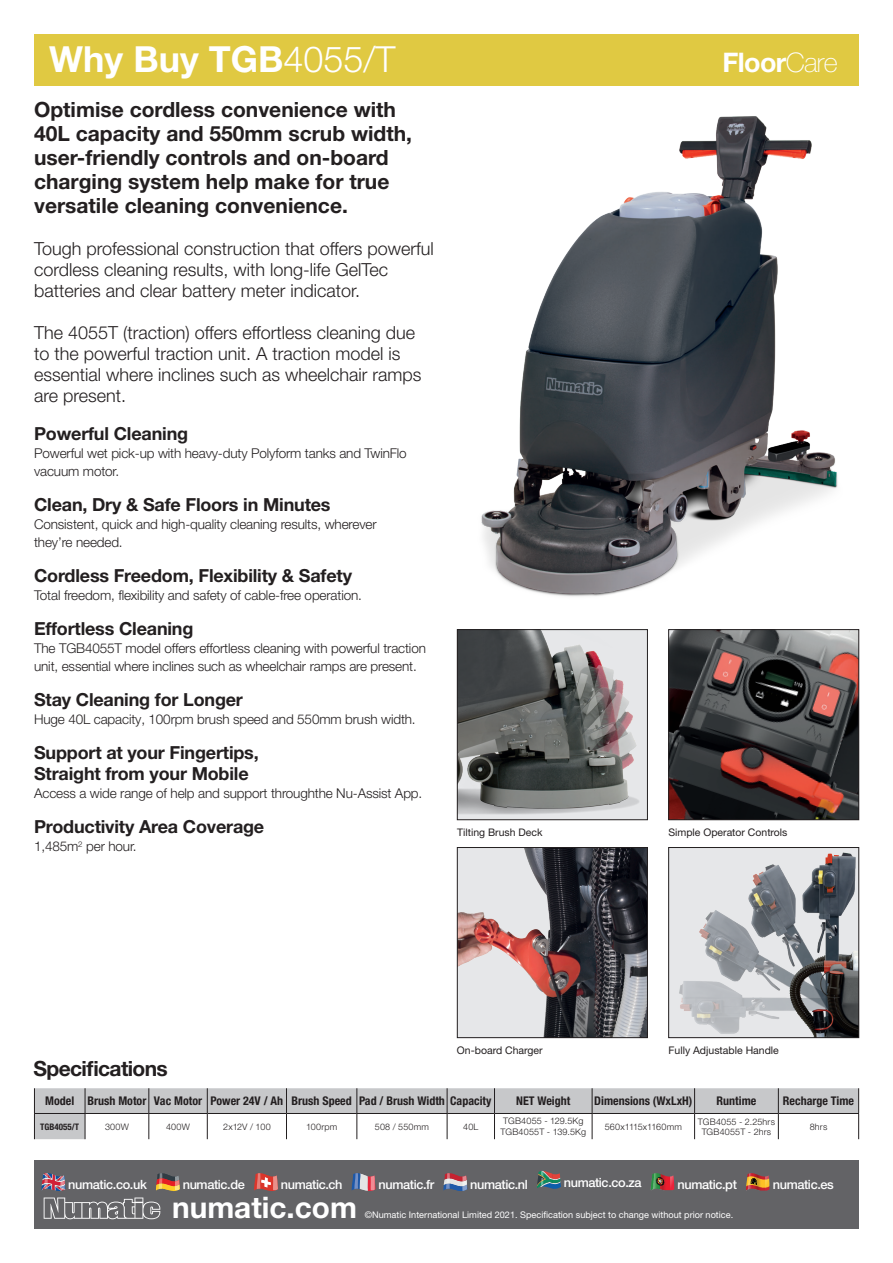
<style>
.page{position:relative;width:893px;height:1263px;background:#fff}
.page>*{position:absolute;margin:0;border:0;box-sizing:border-box;transform-origin:0 0}
.t1{font:700 36px "Helvetica Neue LT Pro";color:#fff}
.t2{font:700 29.7px "Helvetica Neue LT Pro";color:#fff}
.t3{font:700 27px "Helvetica Neue LT Pro";letter-spacing:-.025em;color:#fff}
.t4{font:700 21px/24px "Helvetica Neue LT Pro";color:#231f20}
.t5{font:700 21px "Helvetica Neue LT Pro";letter-spacing:-.03em;color:#231f20}
.t6{font:300 18px/21px "Helvetica Neue LT Pro";color:#231f20}
.t7{font:700 18px/21px "Helvetica Neue LT Pro";letter-spacing:-.01em;color:#231f20}
.t8{font:300 13.5px/18px "Helvetica Neue LT Pro";letter-spacing:-.01em;color:#231f20}
.t9{font:500 12.75px "Helvetica Neue LT Pro";letter-spacing:-.03em;color:#fff}
.t10{font:700 condensed 12px "Helvetica Neue LT Pro";color:#231f20}
.t11{font:10.5px "Helvetica Neue LT Pro";color:#231f20}
.t12{font:9.15px "Helvetica Neue LT Pro";color:#fff}
.t13{font:300 9px/10.5px "Helvetica Neue LT Pro";letter-spacing:.02em;color:#231f20}
.t14{font:300 9px "Helvetica Neue LT Pro";color:#231f20}
.t15{font:700 condensed 9px "Helvetica Neue LT Pro";color:#231f20}
.s1{font-weight:300}
.s2{font-weight:100}
</style>
<div class="page">
<div style="left:34px;top:34px;width:825px;height:51px;background:#e0c942"></div>
<img style="left:463px;top:85px;width:396px;height:512px">
<svg style="left:34px;top:1088px;width:825px;height:51px"></svg>
<img style="left:670px;top:631px;width:187px;height:187px">
<div style="left:668px;top:629px;width:191px;height:191px;border:1px solid #231f20"></div>
<img style="left:459px;top:849px;width:187px;height:187px">
<div style="left:457px;top:847px;width:191px;height:191px;border:1px solid #231f20"></div>
<img style="left:670px;top:849px;width:187px;height:187px">
<div style="left:668px;top:847px;width:191px;height:191px;border:1px solid #231f20"></div>
<img style="left:459px;top:631px;width:187px;height:187px">
<div style="left:457px;top:629px;width:191px;height:191px;border:1px solid #231f20"></div>
<div style="left:34px;top:1161px;width:825px;height:68px;background:#636366"></div>
<svg style="left:44px;top:1197px;width:116px;height:22px"></svg>
<svg style="left:42px;top:1173px;width:24px;height:18px"></svg>
<svg style="left:156px;top:1173px;width:24px;height:18px"></svg>
<svg style="left:254px;top:1173px;width:24px;height:18px"></svg>
<svg style="left:352px;top:1173px;width:24px;height:18px"></svg>
<svg style="left:443px;top:1173px;width:24px;height:18px"></svg>
<svg style="left:537px;top:1171px;width:24px;height:18px"></svg>
<img style="left:651px;top:1173px;width:23px;height:17px">
<img style="left:746px;top:1173px;width:23px;height:17px">
<h1 class="t1" style="left:49px;top:37px;width:348px">Why Buy TGB<span class="s1">4055/T</span></h1>
<h3 class="t4" style="left:34px;top:97px;width:379px">Optimise cordless convenience with 40L capacity and 550mm scrub width, user-friendly controls and on-board charging system help make for true versatile cleaning convenience.</h3>
<h3 class="t6" style="left:34px;top:238px;width:401px">Tough professional construction that offers powerful cordless cleaning results, with long-life GelTec batteries and clear battery meter indicator.</h3>
<h3 class="t6" style="left:34px;top:322px;width:389px">The 4055T (traction) offers effortless cleaning due to the powerful traction unit. A traction model is essential where inclines such as wheelchair ramps are present.</h3>
<h3 class="t7" style="left:34px;top:423px;width:156px">Powerful Cleaning</h3>
<p class="t8" style="left:34px;top:444px;width:374px">Powerful wet pick-up with heavy-duty Polyform tanks and TwinFlo vacuum motor.</p>
<h3 class="t7" style="left:34px;top:494px;width:298px">Clean, Dry &amp; Safe Floors in Minutes</h3>
<p class="t8" style="left:34px;top:515px;width:344px">Consistent, quick and high-quality cleaning results, wherever they’re needed.</p>
<h3 class="t7" style="left:34px;top:565px;width:319px">Cordless Freedom, Flexibility &amp; Safety</h3>
<p class="t8" style="left:34px;top:586px;width:329px">Total freedom, flexibility and safety of cable-free operation.</p>
<h3 class="t7" style="left:34px;top:618px;width:161px">Effortless Cleaning</h3>
<p class="t8" style="left:34px;top:639px;width:393px">The TGB4055T model offers effortless cleaning with powerful traction unit, essential where inclines such as wheelchair ramps are present.</p>
<h3 class="t7" style="left:34px;top:689px;width:210px">Stay Cleaning for Longer</h3>
<p class="t8" style="left:34px;top:710px;width:383px">Huge 40L capacity, 100rpm brush speed and 550mm brush width.</p>
<h3 class="t7" style="left:34px;top:742px;width:226px">Support at your Fingertips,<br>Straight from your Mobile</h3>
<p class="t8" style="left:34px;top:784px;width:390px">Access a wide range of help and support throughthe Nu-Assist App.</p>
<h3 class="t7" style="left:34px;top:816px;width:232px">Productivity Area Coverage</h3>
<p class="t8" style="left:34px;top:837px;width:104px">1,485m<sup>2</sup> per hour.</p>
<p class="t11" style="left:457px;top:826px;width:87px">Tilting Brush Deck</p>
<h3 class="t3" style="left:723px;top:46px;width:117px">Floor<span class="s2">Care</span></h3>
<p class="t11" style="left:668px;top:826px;width:120px">Simple Operator Controls</p>
<h3 class="t5" style="left:34px;top:1056px;width:136px">Specifications</h3>
<p class="t11" style="left:457px;top:1044px;width:87px">On-board Charger</p>
<p class="t11" style="left:668px;top:1044px;width:112px">Fully Adjustable Handle</p>
<p class="t10" style="left:45px;top:1093px;width:448px">Model Brush Motor Vac Motor Power 24V / Ah Brush Speed Pad / Brush Width Capacity</p>
<p class="t10" style="left:516px;top:1093px;width:56px">NET Weight</p>
<p class="t10" style="left:594px;top:1093px;width:100px">Dimensions (WxLxH)</p>
<p class="t10" style="left:717px;top:1093px;width:41px">Runtime</p>
<p class="t10" style="left:783px;top:1093px;width:73px">Recharge Time</p>
<p class="t15" style="left:40px;top:1121px;width:40px">TGB4055/T</p>
<p class="t13" style="left:105px;top:1121px;width:25px">300W</p>
<p class="t13" style="left:166px;top:1121px;width:25px">400W</p>
<p class="t13" style="left:223px;top:1121px;width:49px">2x12V / 100</p>
<p class="t13" style="left:306px;top:1121px;width:33px">100rpm</p>
<p class="t13" style="left:375px;top:1121px;width:56px">508 / 550mm</p>
<p class="t13" style="left:463px;top:1121px;width:17px">40L</p>
<p class="t13" style="left:501px;top:1116px;width:87px">TGB4055 - 129.5Kg<br>TGB4055T - 139.5Kg</p>
<p class="t14" style="left:605px;top:1121px;width:79px">560x1115x1160mm</p>
<p class="t13" style="left:698px;top:1116px;width:79px;text-align:center">TGB4055 - 2.25hrs<br>TGB4055T - 2hrs</p>
<p class="t13" style="left:810px;top:1121px;width:19px">8hrs</p>
<p class="t9" style="left:68px;top:1176px;width:80px">numatic.co.uk</p>
<p class="t9" style="left:183px;top:1176px;width:64px">numatic.de</p>
<p class="t9" style="left:281px;top:1176px;width:63px">numatic.ch</p>
<p class="t9" style="left:378px;top:1176px;width:57px">numatic.fr</p>
<p class="t9" style="left:470px;top:1176px;width:59px">numatic.nl</p>
<p class="t9" style="left:564px;top:1175px;width:79px">numatic.co.za</p>
<p class="t9" style="left:677px;top:1176px;width:61px">numatic.pt</p>
<p class="t9" style="left:773px;top:1176px;width:63px">numatic.es</p>
<h2 class="t2" style="left:172px;top:1189px;width:186px">numatic.com</h2>
<p class="t12" style="left:365px;top:1209px;width:370px">©Numatic International Limited 2021. Specification subject to change without prior notice.</p>
</div>
